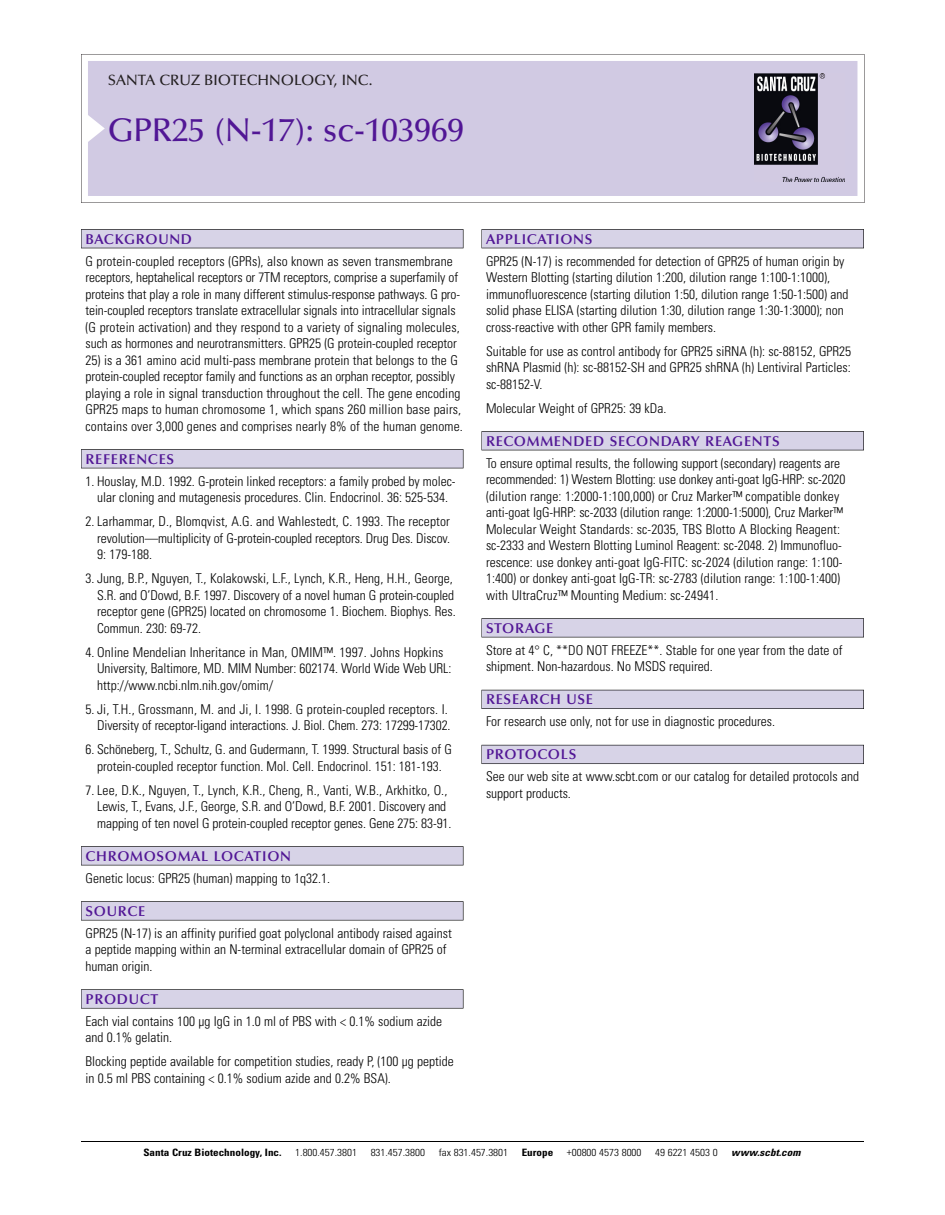
<style>
.page{position:relative;width:945px;height:1215px;background:#fff}
.page>*{position:absolute;margin:0;border:0;box-sizing:border-box;transform-origin:0 0}
.t1{font:500 33px "Optima";color:#511695}
.t2{font:500 15px "Optima";color:#231f20}
.t3{font:600 14.25px "Optima";letter-spacing:.05em;color:#511695}
.t4{font:300 condensed 13.5px/16.5px "Univers";color:#000}
.t5{font:300 condensed 10.2px "Univers";color:#000;scale:1.1 1}
.t6{font:700 condensed 10.2px "Univers";color:#000;scale:1.1 1}
.t7{font:italic 700 condensed 10.2px "Univers";letter-spacing:.005em;color:#000;scale:1.1 1}
</style>
<div class="page">
<svg style="left:81px;top:54px;width:783px;height:149px"></svg>
<div style="left:88px;top:61px;width:769px;height:135px;background:#d1cae3"></div>
<img style="left:755px;top:74px;width:90px;height:108px">
<div style="left:81px;top:229px;width:382px;height:19px;background:#525156"></div>
<div style="left:81px;top:230px;width:382px;height:18px;background:#d7d3e7"></div>
<div style="left:81px;top:449px;width:382px;height:19px;background:#525155"></div>
<div style="left:81px;top:450px;width:382px;height:18px;background:#d7d3e7"></div>
<div style="left:81px;top:846px;width:382px;height:19px;background:#545357"></div>
<div style="left:81px;top:847px;width:382px;height:18px;background:#d7d3e7"></div>
<div style="left:81px;top:901px;width:382px;height:19px;background:#575759"></div>
<div style="left:81px;top:902px;width:382px;height:18px;background:#d7d3e7"></div>
<svg style="left:81px;top:989px;width:382px;height:20px"></svg>
<div style="left:81px;top:990px;width:382px;height:18px;background:#d7d3e7"></div>
<div style="left:482px;top:229px;width:382px;height:19px;background:#525156"></div>
<div style="left:482px;top:230px;width:381px;height:18px;background:#d7d3e7"></div>
<div style="left:482px;top:431px;width:382px;height:19px;background:#525155"></div>
<div style="left:482px;top:432px;width:381px;height:18px;background:#d7d3e7"></div>
<div style="left:482px;top:618px;width:382px;height:19px;background:#545357"></div>
<div style="left:482px;top:619px;width:381px;height:18px;background:#d7d3e7"></div>
<div style="left:482px;top:690px;width:382px;height:19px;background:#54535a"></div>
<div style="left:482px;top:690px;width:381px;height:18px;background:#d7d3e7"></div>
<div style="left:482px;top:745px;width:382px;height:19px;background:#5b5a62"></div>
<div style="left:482px;top:745px;width:381px;height:18px;background:#d7d3e7"></div>
<hr style="left:81px;top:1141px;width:783px;height:1px;background:#000">
<p class="t2" style="left:108px;top:74px;width:266px">SANTA CRUZ BIOTECHNOLOGY, INC.</p>
<h1 class="t1" style="left:108px;top:117px;width:358px">GPR25 (N-17): sc-103969</h1>
<p class="t3" style="left:86px;top:233px;width:108px">BACKGROUND</p>
<p class="t4" style="left:86px;top:254px;width:376px">G protein-coupled receptors (GPRs), also known as seven transmembrane receptors, heptahelical receptors or 7TM receptors, comprise a superfamily of proteins that play a role in many different stimulus-response pathways. G pro&shy;tein-coupled receptors translate extracellular signals into intracellular signals (G protein activation) and they respond to a variety of signaling molecules, such as hormones and neurotransmitters. GPR25 (G protein-coupled receptor</p>
<p class="t4" style="left:86px;top:353px;width:379px">25) is a 361 amino acid multi-pass membrane protein that belongs to the G protein-coupled receptor family and functions as an orphan receptor, possibly playing a role in signal transduction throughout the cell. The gene encoding GPR25 maps to human chromosome 1, which spans 260 million base pairs, contains over 3,000 genes and comprises nearly 8% of the human genome.</p>
<p class="t3" style="left:86px;top:453px;width:90px">REFERENCES</p>
<p class="t4" style="left:86px;top:474px;width:372px;text-align:center">1. Houslay, M.D. 1992. G-protein linked receptors: a family probed by molec&shy;ular cloning and mutagenesis procedures. Clin. Endocrinol. 36: 525-534.</p>
<p class="t4" style="left:97px;top:514px;width:354px;text-align:justify;text-indent:-12px">2. Larhammar, D., Blomqvist, A.G. and Wahlestedt, C. 1993. The receptor revolution—multiplicity of G-protein-coupled receptors. Drug Des. Discov.<br>9: 179-188.</p>
<p class="t4" style="left:97px;top:571px;width:360px;text-indent:-12px">3. Jung, B.P., Nguyen, T., Kolakowski, L.F., Lynch, K.R., Heng, H.H., George, S.R. and O’Dowd, B.F. 1997. Discovery of a novel human G protein-coupled receptor gene (GPR25) located on chromosome 1. Biochem. Biophys. Res.<br>Commun. 230: 69-72.</p>
<p class="t4" style="left:97px;top:645px;width:356px;text-indent:-12px">4. Online Mendelian Inheritance in Man, OMIM™. 1997. Johns Hopkins<br>University, Baltimore, MD. MIM Number: 602174. World Wide Web URL: http://www.ncbi.nlm.nih.gov/omim/</p>
<p class="t4" style="left:86px;top:702px;width:367px;text-align:right">5. Ji, T.H., Grossmann, M. and Ji, I. 1998. G protein-coupled receptors. I.<br>Diversity of receptor-ligand interactions. J. Biol. Chem. 273: 17299-17302.</p>
<p class="t4" style="left:86px;top:742px;width:368px;text-align:center">6. Schöneberg, T., Schultz, G. and Gudermann, T. 1999. Structural basis of G protein-coupled receptor function. Mol. Cell. Endocrinol. 151: 181-193.</p>
<p class="t4" style="left:97px;top:783px;width:356px;text-indent:-12px">7. Lee, D.K., Nguyen, T., Lynch, K.R., Cheng, R., Vanti, W.B., Arkhitko, O.,<br>Lewis, T., Evans, J.F., George, S.R. and O’Dowd, B.F. 2001. Discovery and mapping of ten novel G protein-coupled receptor genes. Gene 275: 83-91.</p>
<p class="t3" style="left:86px;top:850px;width:207px">CHROMOSOMAL LOCATION</p>
<p class="t4" style="left:86px;top:871px;width:246px">Genetic locus: GPR25 (human) mapping to 1q32.1.</p>
<p class="t3" style="left:86px;top:905px;width:61px">SOURCE</p>
<p class="t4" style="left:86px;top:926px;width:368px">GPR25 (N-17) is an affinity purified goat polyclonal antibody raised against a peptide mapping within an N-terminal extracellular domain of GPR25 of human origin.</p>
<p class="t3" style="left:86px;top:993px;width:74px">PRODUCT</p>
<p class="t4" style="left:86px;top:1014px;width:358px">Each vial contains 100 µg IgG in 1.0 ml of PBS with &lt; 0.1% sodium azide and 0.1% gelatin.</p>
<p class="t4" style="left:86px;top:1054px;width:370px">Blocking peptide available for competition studies, ready P, (100 µg peptide in 0.5 ml PBS containing &lt; 0.1% sodium azide and 0.2% BSA).</p>
<p class="t3" style="left:486px;top:233px;width:108px">APPLICATIONS</p>
<p class="t4" style="left:486px;top:254px;width:364px">GPR25 (N-17) is recommended for detection of GPR25 of human origin by Western Blotting (starting dilution 1:200, dilution range 1:100-1:1000), immunofluorescence (starting dilution 1:50, dilution range 1:50-1:500) and solid phase ELISA (starting dilution 1:30, dilution range 1:30-1:3000); non cross-reactive with other GPR family members.</p>
<p class="t4" style="left:486px;top:344px;width:367px;text-align:justify">Suitable for use as control antibody for GPR25 siRNA (h): sc-88152, GPR25 shRNA Plasmid (h): sc-88152-SH and GPR25 shRNA (h) Lentiviral Particles: sc-88152-V.</p>
<p class="t4" style="left:486px;top:401px;width:182px">Molecular Weight of GPR25: 39 kDa.</p>
<p class="t3" style="left:486px;top:435px;width:295px">RECOMMENDED SECONDARY REAGENTS</p>
<p class="t4" style="left:486px;top:456px;width:361px">To ensure optimal results, the following support (secondary) reagents are recommended: 1) Western Blotting: use donkey anti-goat IgG-HRP: sc-2020 (dilution range: 1:2000-1:100,000) or Cruz Marker™ compatible donkey anti-goat IgG-HRP: sc-2033 (dilution range: 1:2000-1:5000), Cruz Marker™ Molecular Weight Standards: sc-2035, TBS Blotto A Blocking Reagent: sc-2333 and Western Blotting Luminol Reagent: sc-2048. 2) Immunofluo&shy;rescence: use donkey anti-goat IgG-FITC: sc-2024 (dilution range: 1:100- 1:400) or donkey anti-goat IgG-TR: sc-2783 (dilution range: 1:100-1:400) with UltraCruz™ Mounting Medium: sc-24941.</p>
<p class="t3" style="left:486px;top:622px;width:69px">STORAGE</p>
<p class="t4" style="left:486px;top:643px;width:358px">Store at 4° C, **DO NOT FREEZE**. Stable for one year from the date of shipment. Non-hazardous. No MSDS required.</p>
<p class="t3" style="left:486px;top:694px;width:109px">RESEARCH USE</p>
<p class="t4" style="left:486px;top:714px;width:290px">For research use only, not for use in diagnostic procedures.</p>
<p class="t3" style="left:486px;top:749px;width:92px">PROTOCOLS</p>
<p class="t4" style="left:486px;top:769px;width:375px">See our web site at www.scbt.com or our catalog for detailed protocols and support products.</p>
<p class="t6" style="left:143px;top:1148px;width:127px">Santa Cruz Biotechnology, Inc.</p>
<p class="t5" style="left:295px;top:1148px;width:58px">1.800.457.3801</p>
<p class="t5" style="left:371px;top:1148px;width:51px">831.457.3800</p>
<p class="t5" style="left:439px;top:1148px;width:65px">fax 831.457.3801</p>
<p class="t6" style="left:522px;top:1148px;width:30px">Europe</p>
<p class="t5" style="left:567px;top:1148px;width:69px">+00800 4573 8000</p>
<p class="t5" style="left:655px;top:1148px;width:58px">49 6221 4503 0</p>
<p class="t7" style="left:731px;top:1148px;width:64px">www.scbt.com</p>
</div>
